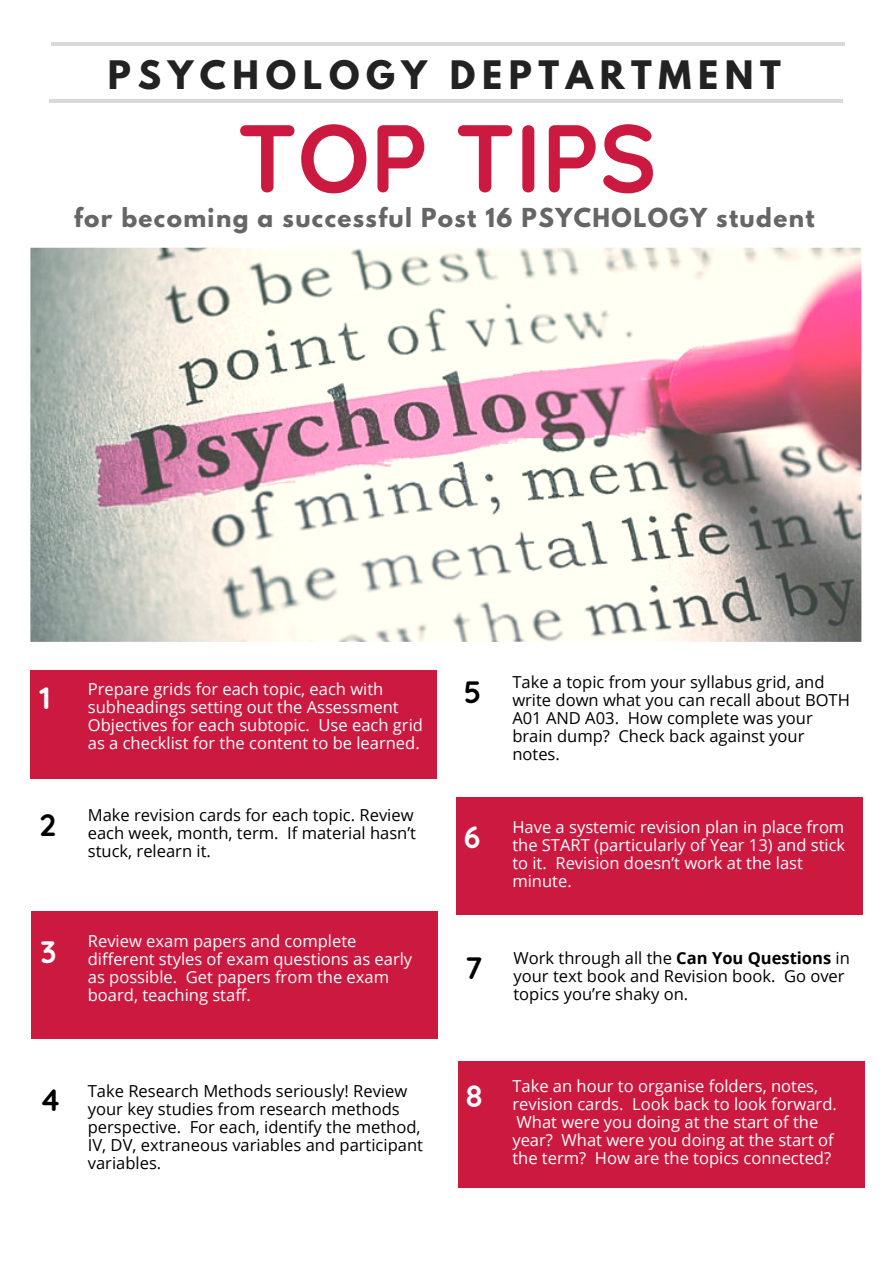
<style>
.page{position:relative;width:893px;height:1263px;background:#fff}
.page>*{position:absolute;margin:0;border:0;box-sizing:border-box;transform-origin:0 0}
.t1{font:700 96px "Quicksand";color:#cc1940}
.t2{font:700 34.8px "League Spartan";letter-spacing:.19em;color:#222}
.t3{font:700 30.75px "Quicksand";color:#fff}
.t4{font:700 30.75px "Quicksand";color:#000}
.t5{font:700 23.25px "League Spartan";letter-spacing:.06em;color:#666}
.t6{font:16.5px/18px "Open Sans";color:#fff}
.t7{font:16.5px/18px "Open Sans";color:#000}
.s1{font-weight:700}
</style>
<div class="page">
<div style="left:30px;top:670px;width:407px;height:108px;background:#cc1940"></div>
<img style="left:30px;top:248px;width:831px;height:394px">
<hr style="left:51px;top:43px;width:793px;height:3px;background:#000">
<hr style="left:50px;top:99px;width:793px;height:3px;background:#000">
<div style="left:32px;top:911px;width:406px;height:127px;background:#cc1940"></div>
<div style="left:456px;top:797px;width:406px;height:117px;background:#cc1940"></div>
<div style="left:458px;top:1062px;width:407px;height:126px;background:#cc1940"></div>
<h2 class="t2" style="left:108px;top:58px;width:674px">PSYCHOLOGY DEPTARTMENT</h2>
<h1 class="t1" style="left:237px;top:96px;width:421px">TOP TIPS</h1>
<h3 class="t5" style="left:74px;top:207px;width:742px">for becoming a successful Post 16 PSYCHOLOGY student</h3>
<h3 class="t3" style="left:39px;top:679px;width:13px">1</h3>
<p class="t6" style="left:88px;top:679px;width:337px">Prepare grids for each topic, each with subheadings setting out the Assessment Objectives for each subtopic. Use each grid as a checklist for the content to be learned.</p>
<h3 class="t4" style="left:464px;top:672px;width:19px">5</h3>
<p class="t7" style="left:512px;top:672px;width:339px">Take a topic from your syllabus grid, and write down what you can recall about BOTH<br>A01 AND A03. How complete was your brain dump? Check back against your notes.</p>
<h3 class="t4" style="left:39px;top:805px;width:18px">2</h3>
<p class="t7" style="left:88px;top:805px;width:330px">Make revision cards for each topic. Review each week, month, term. If material hasn’t stuck, relearn it.</p>
<h3 class="t3" style="left:464px;top:817px;width:18px">6</h3>
<p class="t6" style="left:512px;top:818px;width:334px">Have a systemic revision plan in place from the START (particularly of Year 13) and stick to it. Revision doesn’t work at the last minute.</p>
<h3 class="t3" style="left:41px;top:932px;width:18px">3</h3>
<p class="t6" style="left:88px;top:931px;width:326px">Review exam papers and complete different styles of exam questions as early as possible. Get papers from the exam board, teaching staff.</p>
<h3 class="t4" style="left:465px;top:948px;width:19px">7</h3>
<p class="t7" style="left:513px;top:948px;width:338px">Work through all the <span class="s1">Can You Questions</span> in your text book and Revision book. Go over topics you’re shaky on.</p>
<h3 class="t4" style="left:39px;top:1081px;width:23px">4</h3>
<p class="t7" style="left:88px;top:1081px;width:337px">Take Research Methods seriously! Review your key studies from research methods perspective. For each, identify the method, IV, DV, extraneous variables and participant variables.</p>
<h3 class="t3" style="left:465px;top:1076px;width:20px">8</h3>
<p class="t6" style="left:512px;top:1077px;width:326px">Take an hour to organise folders, notes, revision cards. Look back to look forward.<br>What were you doing at the start of the year? What were you doing at the start of the term? How are the topics connected?</p>
</div>
